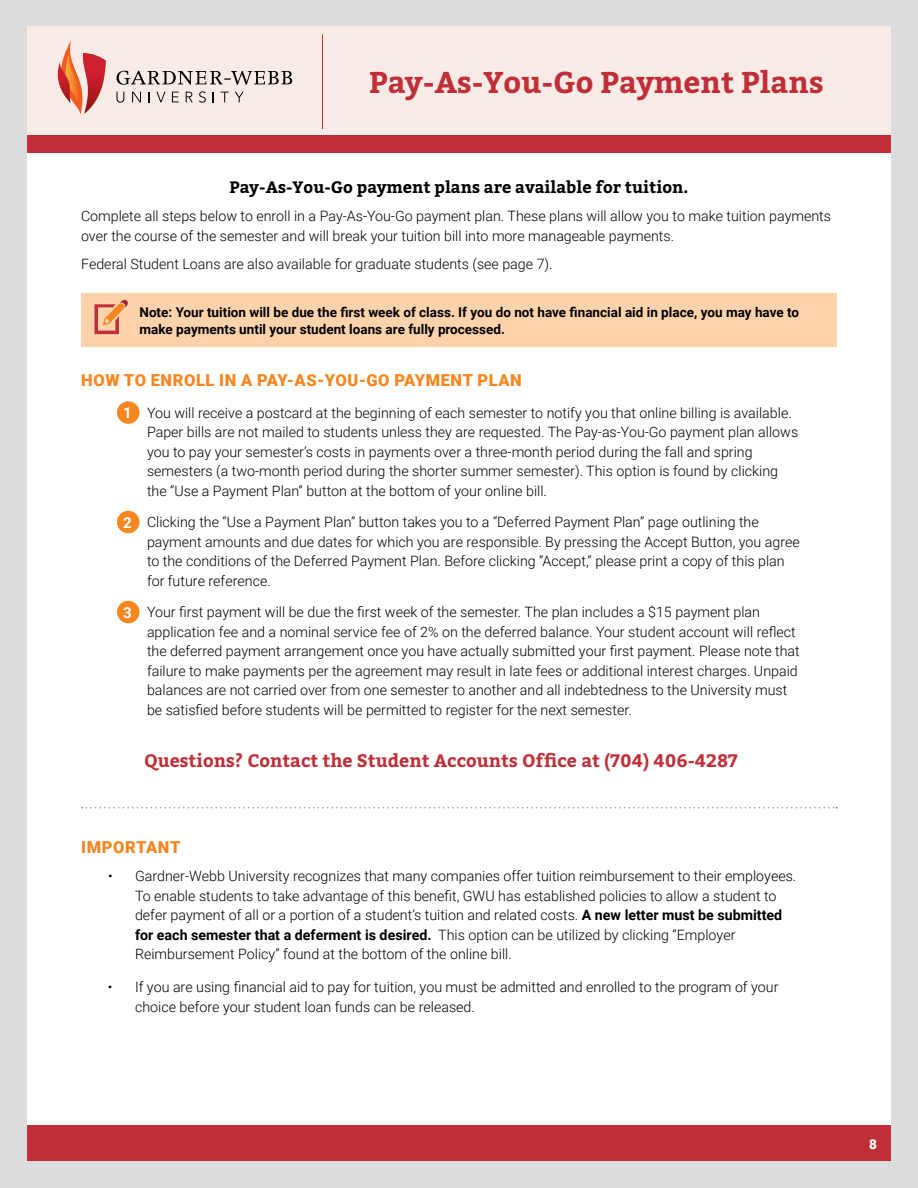
<style>
.page{position:relative;width:918px;height:1188px;background:#fff}
.page>*{position:absolute;margin:0;border:0;box-sizing:border-box;transform-origin:0 0}
.t1{font:700 30px "Bitter";color:#c02f38}
.t2{font:700 18px "Bitter";color:#c02f38}
.t3{font:700 16.5px "Bitter";color:#000}
.t4{font:900 16.5px "Roboto";letter-spacing:.035em;color:#f6861f}
.t5{font:300 14.25px/19.5px "Roboto";color:#000}
.t6{font:700 13.5px/16.5px "Roboto";color:#000}
.t7{font:900 13.5px "Roboto";color:#fff}
.s1{font-weight:700;font-size:15px;color:#fff}
.s2{font-weight:700}
</style>
<div class="page">
<div style="left:27px;top:1125px;width:864px;height:36px;background:#c02f38"></div>
<div style="left:0;top:0;width:918px;height:1188px;border:27px solid #dbdcdd"></div>
<div style="left:27px;top:26px;width:864px;height:118px;background:#f9ebe6"></div>
<div style="left:27px;top:135px;width:864px;height:18px;background:#c02f38"></div>
<hr style="left:322px;top:34px;width:1px;height:95px;background:#c02f38">
<svg style="left:116px;top:92px;width:8px;height:11px"></svg>
<svg style="left:132px;top:92px;width:9px;height:10px"></svg>
<svg style="left:156px;top:92px;width:10px;height:10px"></svg>
<svg style="left:172px;top:92px;width:7px;height:10px"></svg>
<svg style="left:186px;top:92px;width:7px;height:10px"></svg>
<svg style="left:199px;top:91px;width:7px;height:12px"></svg>
<svg style="left:221px;top:92px;width:8px;height:10px"></svg>
<svg style="left:235px;top:92px;width:9px;height:10px"></svg>
<svg style="left:116px;top:71px;width:176px;height:14px"></svg>
<svg style="left:57px;top:41px;width:49px;height:74px"></svg>
<div style="left:81px;top:294px;width:756px;height:53px;background:#fed3ab"></div>
<svg style="left:94px;top:300px;width:34px;height:34px"></svg>
<div style="left:117px;top:401px;width:23px;height:23px;background:#f6861f;border-radius:50%"></div>
<div style="left:117px;top:511px;width:23px;height:22px;background:#f6861f;border-radius:50%"></div>
<div style="left:117px;top:601px;width:23px;height:22px;background:#f6861f;border-radius:50%"></div>
<svg style="left:82px;top:807px;width:755px;height:1px"></svg>
<h1 class="t1" style="left:369px;top:62px;width:456px">Pay-As-You-Go Payment Plans</h1>
<p class="t3" style="left:230px;top:176px;width:460px">Pay-As-You-Go payment plans are available for tuition.</p>
<p class="t5" style="left:81px;top:206px;width:752px">Complete all steps below to enroll in a Pay-As-You-Go payment plan. These plans will allow you to make tuition payments over the course of the semester and will break your tuition bill into more manageable payments.</p>
<p class="t5" style="left:81px;top:254px;width:473px">Federal Student Loans are also available for graduate students (see page 7).</p>
<p class="t6" style="left:140px;top:303px;width:661px">Note: Your tuition will be due the first week of class. If you do not have financial aid in place, you may have to make payments until your student loans are fully processed.</p>
<p class="t4" style="left:81px;top:369px;width:442px">HOW TO ENROLL IN A PAY-AS-YOU-GO PAYMENT PLAN</p>
<p class="t5" style="left:147px;top:402px;width:653px;text-indent:-24px"><span class="s1">1</span> You will receive a postcard at the beginning of each semester to notify you that online billing is available.<br>Paper bills are not mailed to students unless they are requested. The Pay-as-You-Go payment plan allows you to pay your semester’s costs in payments over a three-month period during the fall and spring semesters (a two-month period during the shorter summer semester). This option is found by clicking the “Use a Payment Plan” button at the bottom of your online bill.</p>
<p class="t5" style="left:147px;top:512px;width:654px;text-indent:-24px"><span class="s1">2</span> Clicking the “Use a Payment Plan” button takes you to a “Deferred Payment Plan” page outlining the payment amounts and due dates for which you are responsible. By pressing the Accept Button, you agree to the conditions of the Deferred Payment Plan. Before clicking “Accept,” please print a copy of this plan for future reference.</p>
<p class="t5" style="left:147px;top:602px;width:654px;text-indent:-24px"><span class="s1">3</span> Your first payment will be due the first week of the semester. The plan includes a $15 payment plan application fee and a nominal service fee of 2% on the deferred balance. Your student account will reflect the deferred payment arrangement once you have actually submitted your first payment. Please note that failure to make payments per the agreement may result in late fees or additional interest charges. Unpaid balances are not carried over from one semester to another and all indebtedness to the University must be satisfied before students will be permitted to register for the next semester.</p>
<p class="t2" style="left:144px;top:749px;width:595px">Questions? Contact the Student Accounts Office at (704) 406-4287</p>
<p class="t4" style="left:81px;top:835px;width:101px">IMPORTANT</p>
<p class="t5" style="left:135px;top:866px;width:663px;text-indent:-27px">• Gardner-Webb University recognizes that many companies offer tuition reimbursement to their employees.<br>To enable students to take advantage of this benefit, GWU has established policies to allow a student to defer payment of all or a portion of a student’s tuition and related costs. <span class="s2">A new letter must be submitted for each semester that a deferment is desired.</span> This option can be utilized by clicking “Employer Reimbursement Policy” found at the bottom of the online bill.</p>
<p class="t5" style="left:135px;top:977px;width:645px;text-indent:-27px">• If you are using financial aid to pay for tuition, you must be admitted and enrolled to the program of your choice before your student loan funds can be released.</p>
<p class="t7" style="left:869px;top:1134px;width:9px">8</p>
</div>
